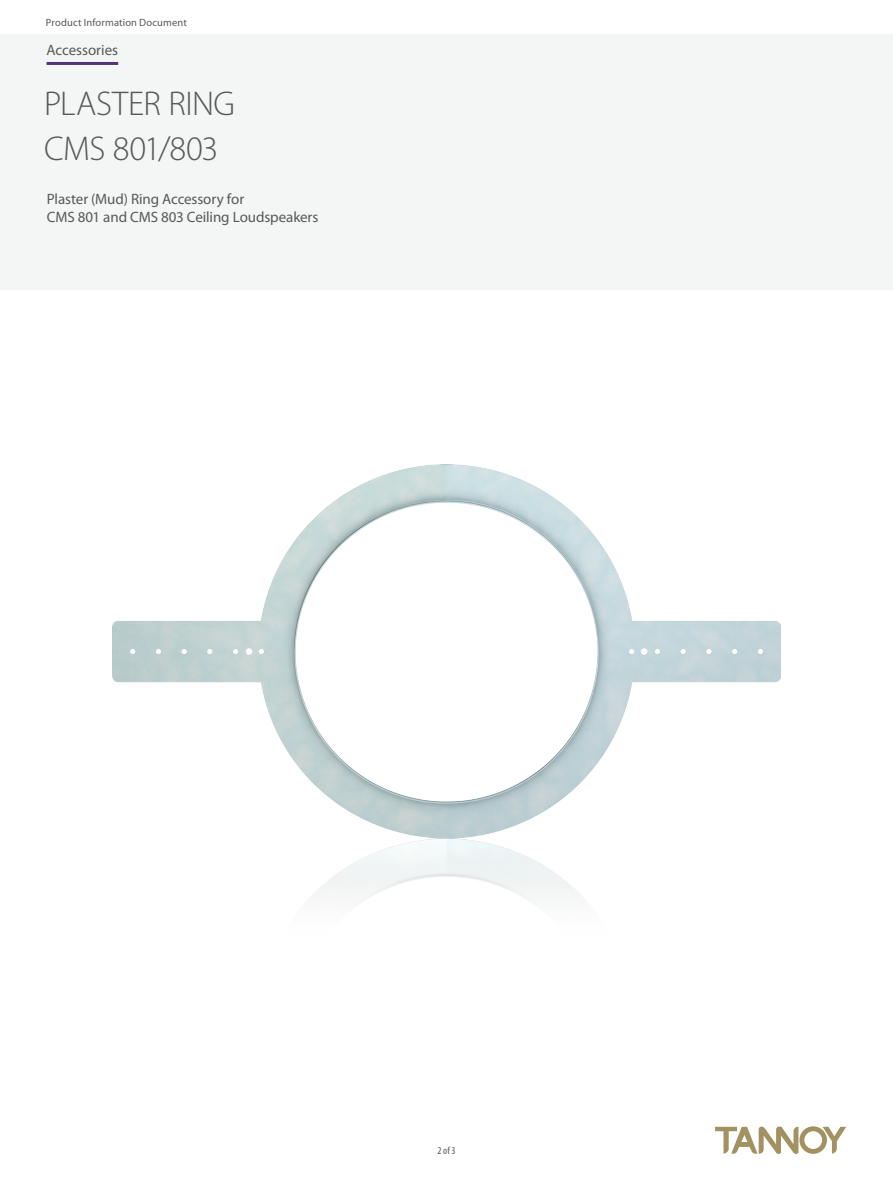
<style>
.page{position:relative;width:893px;height:1188px;background:#fff}
.page>*{position:absolute;margin:0;border:0;box-sizing:border-box;transform-origin:0 0}
.t1{font:300 34.5px/44.8px "Myriad Pro";letter-spacing:-.015em;color:#57585a}
.t2{font:15px/18px "Myriad Pro";letter-spacing:-.005em;color:#57585a}
.t3{font:10.5px "Myriad Pro";letter-spacing:.015em;color:#57585a}
.t4{font:condensed 10.5px "Myriad Pro";color:#57585a}
</style>
<div class="page">
<img style="left:0;top:34px;width:893px;height:1120px">
<img style="left:112px;top:465px;width:669px;height:472px">
<hr style="left:47px;top:62px;width:71px;height:3px;background:#533676">
<p class="t3" style="left:46px;top:16px;width:142px">Product Information Document</p>
<p class="t2" style="left:47px;top:40px;width:73px">Accessories</p>
<h1 class="t1" style="left:44px;top:82px;width:193px">PLASTER RING<br>CMS 801/803</h1>
<p class="t2" style="left:47px;top:190px;width:273px">Plaster (Mud) Ring Accessory for<br>CMS 801 and CMS 803 Ceiling Loudspeakers</p>
<p class="t4" style="left:437px;top:1144px;width:20px">2 of 3</p>
</div>
